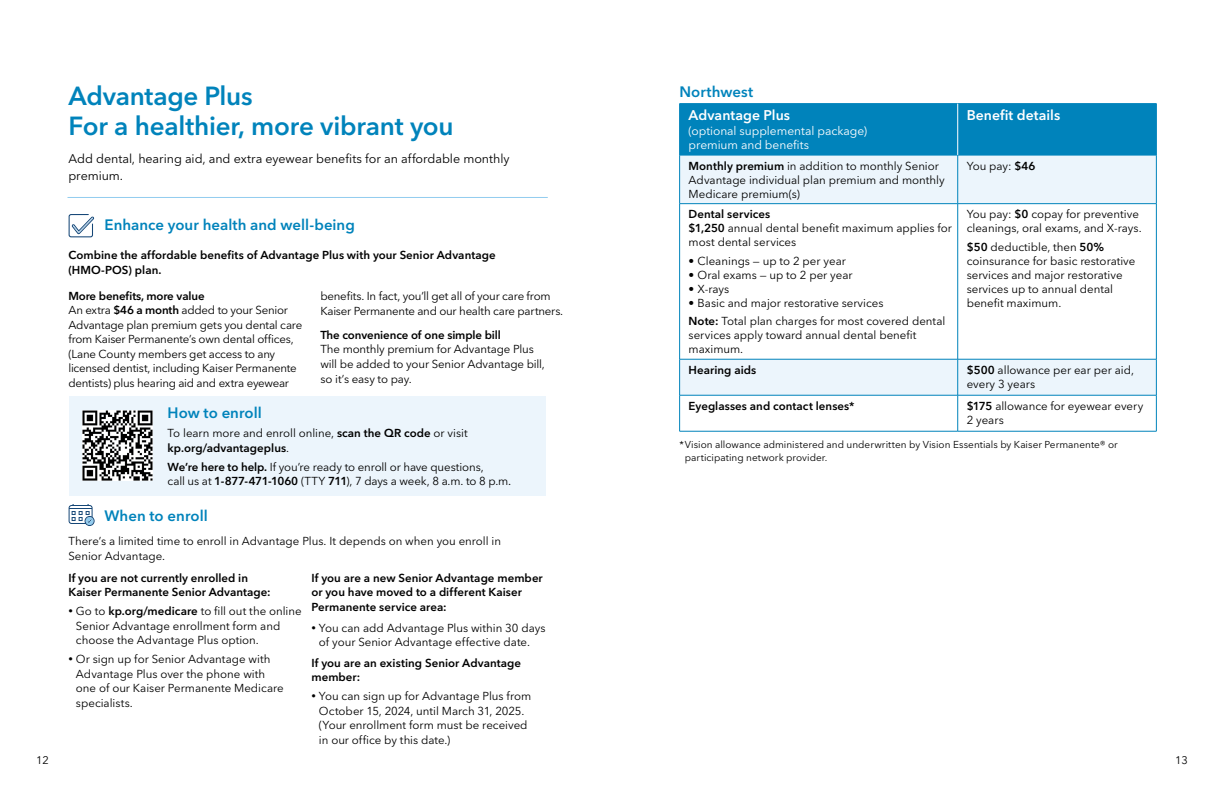
<style>
.page{position:relative;width:1224px;height:792px;background:#fff}
.page>*{position:absolute;margin:0;border:0;box-sizing:border-box;transform-origin:0 0}
.t1{font:600 26px/30px "Avenir Next LT Pro";letter-spacing:-.01em;color:#0083bb}
.t2{font:600 15px "Avenir Next LT Pro";color:#0083bb}
.t3{font:600 14px "Avenir Next LT Pro";color:#fff}
.t4{font:12.5px/17px "Avenir Next LT Pro";letter-spacing:-.005em;color:#000}
.t5{font:12px/14.5px "Avenir Next LT Pro";letter-spacing:-.005em;color:#fff}
.t6{font:11.5px/14.5px "Avenir Next LT Pro";letter-spacing:-.005em;color:#000}
.t7{font:600 11.5px/14.5px "Avenir Next LT Pro";letter-spacing:.005em;color:#000}
.t8{font:11px "Avenir Next LT Pro";color:#000}
.TERMS{font:10px/13.5px "Avenir Next LT Pro";color:#000}
.s1{font-weight:600}
.s2{font-size:12px}
.s3{font-size:9px}
</style>
<div class="page">
<div style="left:69px;top:396px;width:477px;height:100px;background:#ecf5fc"></div>
<svg style="left:69px;top:214px;width:25px;height:23px"></svg>
<hr style="left:68px;top:197px;width:480px;height:1px;background:#91ccef">
<svg style="left:69px;top:504px;width:26px;height:22px"></svg>
<div style="left:680px;top:104px;width:476px;height:51px;background:#0083bb"></div>
<div style="left:680px;top:156px;width:476px;height:239px;background:#ecf5fc"></div>
<svg style="left:680px;top:204px;width:476px;height:155px"></svg>
<hr style="left:679px;top:104px;width:1px;height:51px;background:#0083bb">
<hr style="left:680px;top:103px;width:278px;height:1px;background:#0083bb">
<hr style="left:958px;top:103px;width:198px;height:1px;background:#0083bb">
<hr style="left:1156px;top:104px;width:1px;height:51px;background:#0083bb">
<hr style="left:679px;top:155px;width:1px;height:49px;background:#0083bb">
<hr style="left:680px;top:155px;width:278px;height:1px;background:#0083bb">
<hr style="left:958px;top:155px;width:1px;height:49px;background:#0083bb">
<hr style="left:958px;top:155px;width:198px;height:1px;background:#0083bb">
<hr style="left:1156px;top:155px;width:1px;height:49px;background:#0083bb">
<hr style="left:679px;top:204px;width:1px;height:155px;background:#0083bb">
<hr style="left:680px;top:203px;width:278px;height:1px;background:#0083bb">
<hr style="left:958px;top:204px;width:1px;height:155px;background:#0083bb">
<hr style="left:958px;top:203px;width:198px;height:1px;background:#0083bb">
<hr style="left:1156px;top:204px;width:1px;height:155px;background:#0083bb">
<hr style="left:679px;top:359px;width:1px;height:36px;background:#0083bb">
<hr style="left:680px;top:359px;width:278px;height:1px;background:#0083bb">
<hr style="left:958px;top:359px;width:1px;height:36px;background:#0083bb">
<hr style="left:958px;top:359px;width:198px;height:1px;background:#0083bb">
<hr style="left:1156px;top:359px;width:1px;height:36px;background:#0083bb">
<hr style="left:679px;top:395px;width:1px;height:36px;background:#0083bb">
<hr style="left:680px;top:395px;width:278px;height:1px;background:#0083bb">
<hr style="left:958px;top:395px;width:1px;height:36px;background:#0083bb">
<hr style="left:958px;top:395px;width:198px;height:1px;background:#0083bb">
<hr style="left:1156px;top:395px;width:1px;height:36px;background:#0083bb">
<hr style="left:680px;top:431px;width:278px;height:1px;background:#0083bb">
<hr style="left:958px;top:431px;width:198px;height:1px;background:#0083bb">
<hr style="left:958px;top:104px;width:1px;height:51px;background:#fff">
<img style="left:82px;top:411px;width:70px;height:70px">
<p class="t1" style="left:69px;top:81px;width:386px">Advantage Plus<br>For a healthier, more vibrant you</p>
<p class="t4" style="left:68px;top:150px;width:443px">Add dental, hearing aid, and extra eyewear benefits for an affordable monthly premium.</p>
<p class="t2" style="left:104px;top:216px;width:252px">Enhance your health and well-being</p>
<p class="t7" style="left:68px;top:247px;width:429px;line-height:15px">Combine the affordable benefits of Advantage Plus with your Senior Advantage (HMO-POS) plan.</p>
<p class="t6" style="left:68px;top:289px;width:235px"><span class="s1">More benefits, more value<br></span>An extra <span class="s1">$46 a month</span> added to your Senior Advantage plan premium gets you dental care from Kaiser Permanente’s own dental offices, (Lane County members get access to any licensed dentist, including Kaiser Permanente dentists) plus hearing aid and extra eyewear</p>
<p class="t6" style="left:320px;top:288px;width:244px;line-height:15px">benefits. In fact, you’ll get all of your care from<br>Kaiser Permanente and our health care partners.</p>
<p class="t6" style="left:320px;top:327px;width:226px"><span class="s1">The convenience of one simple bill<br></span>The monthly premium for Advantage Plus will be added to your Senior Advantage bill, so it’s easy to pay.</p>
<p class="t2" style="left:168px;top:404px;width:96px">How to enroll</p>
<p class="t6" style="left:168px;top:426px;width:302px">To learn more and enroll online, <span class="s1">scan the QR code</span> or visit <span class="s1">kp.org/advantageplus</span>.</p>
<p class="t6" style="left:168px;top:459px;width:345px"><span class="s1">We’re here to help.</span> If you’re ready to enroll or have questions,<br>call us at <span class="s1">1-877-471-1060</span> (TTY <span class="s1">711</span>), 7 days a week, 8 a.m. to 8 p.m<span class="s2">.</span></p>
<p class="t2" style="left:104px;top:507px;width:105px">When to enroll</p>
<p class="t6" style="left:68px;top:533px;width:434px;line-height:15px">There’s a limited time to enroll in Advantage Plus. It depends on when you enroll in<br>Senior Advantage.</p>
<p class="t7" style="left:68px;top:570px;width:204px">If you are not currently enrolled in<br>Kaiser Permanente Senior Advantage:</p>
<p class="t6" style="left:76px;top:604px;width:227px;text-indent:-8px"><span class="s3">•</span> Go to <span class="s1">kp.org/medicare</span> to fill out the online<br>Senior Advantage enrollment form and choose the Advantage Plus option.</p>
<p class="t6" style="left:76px;top:652px;width:209px;text-indent:-8px"><span class="s3">•</span> Or sign up for Senior Advantage with<br>Advantage Plus over the phone with one of our Kaiser Permanente Medicare specialists.</p>
<p class="t7" style="left:311px;top:570px;width:233px">If you are a new Senior Advantage member or you have moved to a different Kaiser<br>Permanente service area:</p>
<p class="t6" style="left:319px;top:620px;width:228px;text-indent:-8px"><span class="s3">•</span> You can add Advantage Plus within 30 days of your Senior Advantage effective date.</p>
<p class="t7" style="left:311px;top:656px;width:211px">If you are an existing Senior Advantage member:</p>
<p class="t6" style="left:319px;top:689px;width:214px;text-indent:-8px"><span class="s3">•</span> You can sign up for Advantage Plus from October 15, 2024, until March 31, 2025. (Your enrollment form must be received in our office by this date.)</p>
<p class="t2" style="left:680px;top:82px;width:75px">Northwest</p>
<p class="t3" style="left:689px;top:107px;width:103px">Advantage Plus</p>
<p class="t5" style="left:689px;top:123px;width:180px">(optional supplemental package) premium and benefits</p>
<p class="t3" style="left:967px;top:107px;width:95px">Benefit details</p>
<p class="t6" style="left:689px;top:159px;width:258px;line-height:14px"><span class="s1">Monthly premium</span> in addition to monthly Senior<br>Advantage individual plan premium and monthly<br>Medicare premium(s)</p>
<p class="t6" style="left:967px;top:158px;width:70px">You pay: <span class="s1">$46</span></p>
<p class="t7" style="left:689px;top:207px;width:83px">Dental services</p>
<p class="t6" style="left:689px;top:221px;width:265px;line-height:14px"><span class="s1">$1,250</span> annual dental benefit maximum applies for most dental services</p>
<p class="t6" style="left:689px;top:253px;width:159px">• Cleanings — up to 2 per year</p>
<p class="t6" style="left:689px;top:267px;width:166px">• Oral exams — up to 2 per year</p>
<p class="t6" style="left:689px;top:281px;width:42px">• X-rays</p>
<p class="t6" style="left:689px;top:295px;width:196px">• Basic and major restorative services</p>
<p class="t6" style="left:689px;top:314px;width:258px;line-height:14px"><span class="s1">Note:</span> Total plan charges for most covered dental services apply toward annual dental benefit maximum.</p>
<p class="t6" style="left:967px;top:207px;width:176px;line-height:14px">You pay: <span class="s1">$0</span> copay for preventive cleanings, oral exams, and X-rays.</p>
<p class="t6" style="left:967px;top:240px;width:170px;line-height:14px"><span class="s1">$50</span> deductible, then <span class="s1">50% </span>coinsurance for basic restorative services and major restorative services up to annual dental benefit maximum.</p>
<p class="t7" style="left:689px;top:362px;width:69px">Hearing aids</p>
<p class="t6" style="left:967px;top:363px;width:169px;line-height:14px"><span class="s1">$500</span> allowance per ear per aid, every 3 years</p>
<p class="t7" style="left:689px;top:398px;width:167px">Eyeglasses and contact lenses*</p>
<p class="t6" style="left:967px;top:399px;width:178px;line-height:14px"><span class="s1">$175</span> allowance for eyewear every<br>2 years</p>
<p class="TERMS" style="left:685px;top:438px;width:435px;text-indent:-5px">*Vision allowance administered and underwritten by Vision Essentials by Kaiser Permanente® or participating network provider.</p>
<p class="t8" style="left:36px;top:754px;width:14px">12</p>
<p class="t8" style="left:1175px;top:754px;width:14px">13</p>
</div>
